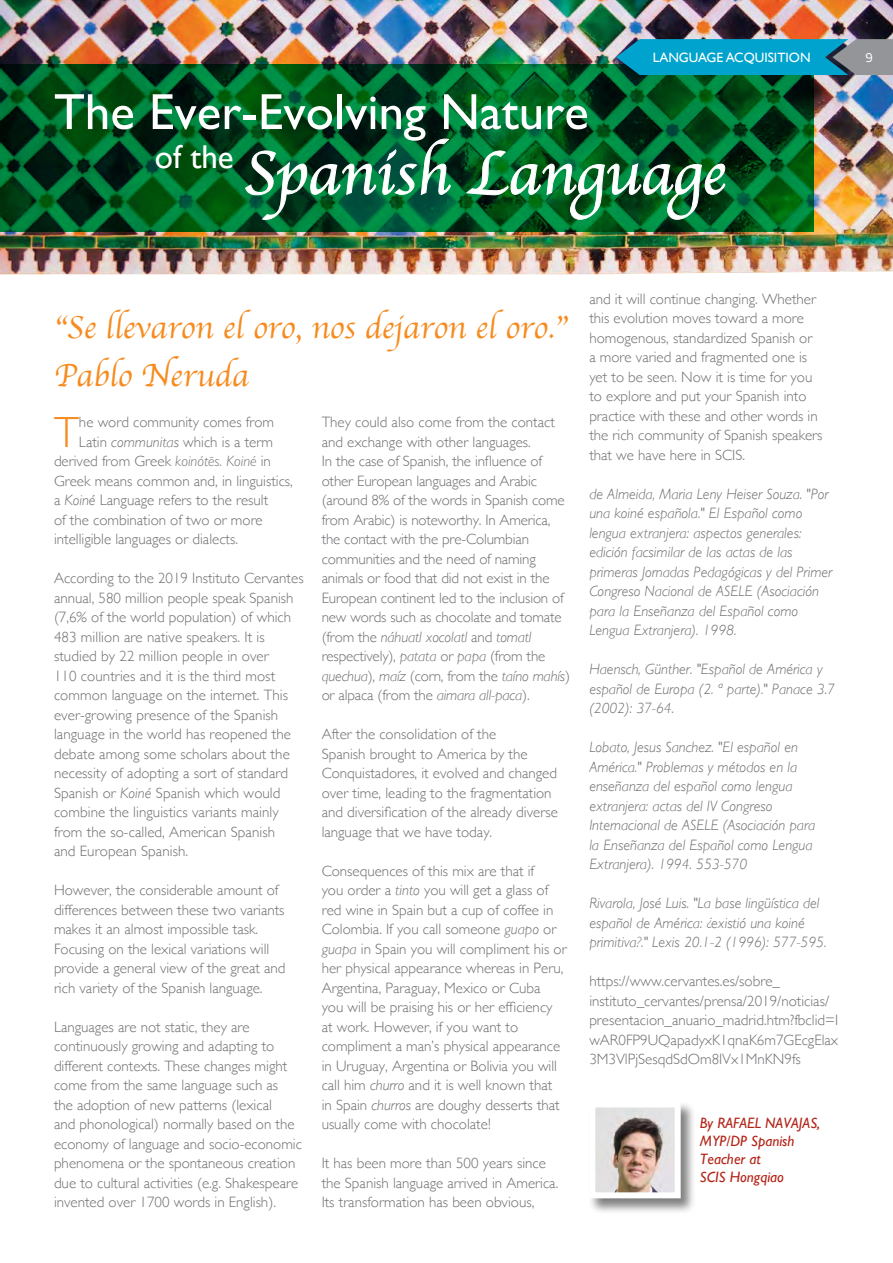
<style>
.page{position:relative;width:893px;height:1263px;background:#fff}
.page>*{position:absolute;margin:0;border:0;box-sizing:border-box;transform-origin:0 0}
.t1{font:63px "Apple Chancery";color:#fff}
.t2{font:51px "Gill Sans";color:#fff}
.t3{font:300 43.65px "Gill Sans";color:#f68b1f}
.t4{font:33px/48px "Apple Chancery";color:#f68b1f}
.t5{font:300 15px/19.5px "Gill Sans";color:#6d6e71}
.t6{font:italic 300 15px/19.5px "Gill Sans";color:#6d6e71}
.t7{font:italic 15px/18px "Gill Sans";color:#b32317}
.t8{font:13.5px "Gill Sans";color:#fff}
.t9{font:13.5px "Titillium Maps 29 L 400 wt";color:#fff}
.s1{font-style:italic}
.s2{font-family:"Gill Sans Nova";font-style:italic}
</style>
<div class="page">
<img style="left:0;top:0;width:893px;height:274px">
<svg style="left:0;top:64px;width:813px;height:168px"></svg>
<svg style="left:245px;top:138px;width:206px;height:82px"></svg>
<svg style="left:465px;top:150px;width:260px;height:70px"></svg>
<div style="left:588px;top:1100px;width:109px;height:114px;background:#000;opacity:.5"></div>
<img style="left:596px;top:1108px;width:78px;height:83px">
<div style="left:589px;top:1101px;width:92px;height:97px;border:6px solid #fff"></div>
<svg style="left:616px;top:39px;width:277px;height:36px"></svg>
<p class="t8" style="left:653px;top:50px;width:159px">LANGUAGE ACQUISITION</p>
<p class="t9" style="left:865px;top:47px;width:9px">9</p>
<h2 class="t2" style="left:54px;top:82px;width:536px">The Ever-Evolving Nature</h2>
<h1 class="t1" style="left:155px;top:123px;width:572px"><sup>of</sup> <sup>the</sup> Spanish Language</h1>
<h3 class="t4" style="left:54px;top:303px;width:515px">“Se llevaron el oro, nos dejaron el oro.”<br>Pablo Neruda</h3>
<h3 class="t3" style="left:54px;top:398px;width:26px">T</h3>
<p class="t5" style="left:79px;top:412px;width:197px">he word community comes from</p>
<p class="t5" style="left:79px;top:431px;width:195px">Latin <span class="s1">communitas</span> which is a term</p>
<p class="t5" style="left:54px;top:451px;width:218px">derived from Greek <span class="s2">koinótēs</span><span class="s1">.</span> <span class="s2">Koiné</span> in</p>
<p class="t5" style="left:54px;top:470px;width:240px">Greek means common and, in linguistics,</p>
<p class="t5" style="left:54px;top:490px;width:216px">a <span class="s1">Koiné</span> Language refers to the result</p>
<p class="t5" style="left:54px;top:509px;width:210px">of the combination of two or more</p>
<p class="t5" style="left:54px;top:529px;width:186px">intelligible languages or dialects.</p>
<p class="t5" style="left:54px;top:568px;width:251px">According to the 2019 Instituto Cervantes annual, 580 million people speak Spanish (7,6% of the world population) of which 483 million are native speakers. It is studied by 22 million people in over<br>110 countries and it is the third most common language on the internet. This ever-growing presence of the Spanish language in the world has reopened the debate among some scholars about the necessity of adopting a sort of standard Spanish or <span class="s1">Koiné</span> Spanish which would combine the linguistics variants mainly from the so-called, American Spanish<br>and European Spanish.</p>
<p class="t5" style="left:54px;top:880px;width:233px">However, the considerable amount of differences between these two variants makes it an almost impossible task.<br>Focusing on the lexical variations will provide a general view of the great and rich variety of the Spanish language.</p>
<p class="t5" style="left:54px;top:1016px;width:250px">Languages are not static, they are continuously growing and adapting to different contexts. These changes might come from the same language such as<br>the adoption of new patterns (lexical<br>and phonological) normally based on the economy of language and socio-economic phenomena or the spontaneous creation due to cultural activities (e.g. Shakespeare invented over 1700 words in English).</p>
<p class="t5" style="left:322px;top:412px;width:250px">They could also come from the contact and exchange with other languages.<br>In the case of Spanish, the influence of other European languages and Arabic (around 8% of the words in Spanish come from Arabic) is noteworthy. In America, the contact with the pre-Columbian communities and the need of naming animals or food that did not exist in the European continent led to the inclusion of new words such as chocolate and tomate (from the <span class="s1">náhuatl xocolatl</span> and <span class="s1">tomatl </span>respectively), <span class="s1">patata</span> or <span class="s1">papa</span> (from the <span class="s1">quechua</span>), <span class="s1">maíz</span> (corn, from the <span class="s1">taíno mahís</span>) or alpaca (from the <span class="s1">aimara all-paca</span>).</p>
<p class="t5" style="left:322px;top:724px;width:238px">After the consolidation of the<br>Spanish brought to America by the Conquistadores, it evolved and changed over time, leading to the fragmentation and diversification of the already diverse language that we have today.</p>
<p class="t5" style="left:322px;top:860px;width:247px">Consequences of this mix are that if<br>you order a <span class="s1">tinto</span> you will get a glass of red wine in Spain but a cup of coffee in Colombia. If you call someone <span class="s1">guapo</span> or <span class="s1">guapa</span> in Spain you will compliment his or her physical appearance whereas in Peru, Argentina, Paraguay, Mexico or Cuba<br>you will be praising his or her efficiency at work. However, if you want to compliment a man’s physical appearance in Uruguay, Argentina or Bolivia you will call him <span class="s1">churro</span> and it is well known that<br>in Spain <span class="s1">churros</span> are doughy desserts that usually come with chocolate!</p>
<p class="t5" style="left:322px;top:1153px;width:238px">It has been more than 500 years since the Spanish language arrived in America.<br>Its transformation has been obvious,</p>
<p class="t5" style="left:589px;top:288px;width:235px">and it will continue changing. Whether this evolution moves toward a more homogenous, standardized Spanish or<br>a more varied and fragmented one is yet to be seen. Now it is time for you to explore and put your Spanish into practice with these and other words in the rich community of Spanish speakers that we have here in SCIS.</p>
<p class="t6" style="left:589px;top:484px;width:244px">de Almeida, Maria Leny Heiser Souza. "Por una koiné española." El Español como lengua extranjera: aspectos generales: edición facsimilar de las actas de las primeras Jornadas Pedagógicas y del Primer Congreso Nacional de ASELE (Asociación para la Enseñanza del Español como Lengua Extranjera). 1998.</p>
<p class="t6" style="left:589px;top:660px;width:247px">Haensch, Günther. "Español de América y español de Europa (2. ª parte)." Panace 3.7 (2002): 37-64.</p>
<p class="t6" style="left:589px;top:738px;width:228px">Lobato, Jesus Sanchez. "El español en América." Problemas y métodos en la enseñanza del español como lengua extranjera: actas del IV Congreso Internacional de ASELE (Asociación para la Enseñanza del Español como Lengua Extranjera). 1994. 553-570</p>
<p class="t6" style="left:589px;top:894px;width:239px">Rivarola, José Luis. "La base lingüística del español de América: ¿existió una koiné primitiva?." Lexis 20.1-2 (1996): 577-595.</p>
<p class="t5" style="left:589px;top:971px;width:250px">https://www.cervantes.es/sobre_ instituto_cervantes/prensa/2019/noticias/ presentacion_anuario_madrid.htm?fbclid=I wAR0FP9UQapadyxK1qnaK6m7GEcgElax 3M3VlPjSesqdSdOm8IVx1MnKN9fs</p>
<p class="t7" style="left:700px;top:1114px;width:122px">By RAFAEL NAVAJAS,<br>MYP/DP Spanish<br>Teacher at<br>SCIS Hongqiao</p>
</div>
